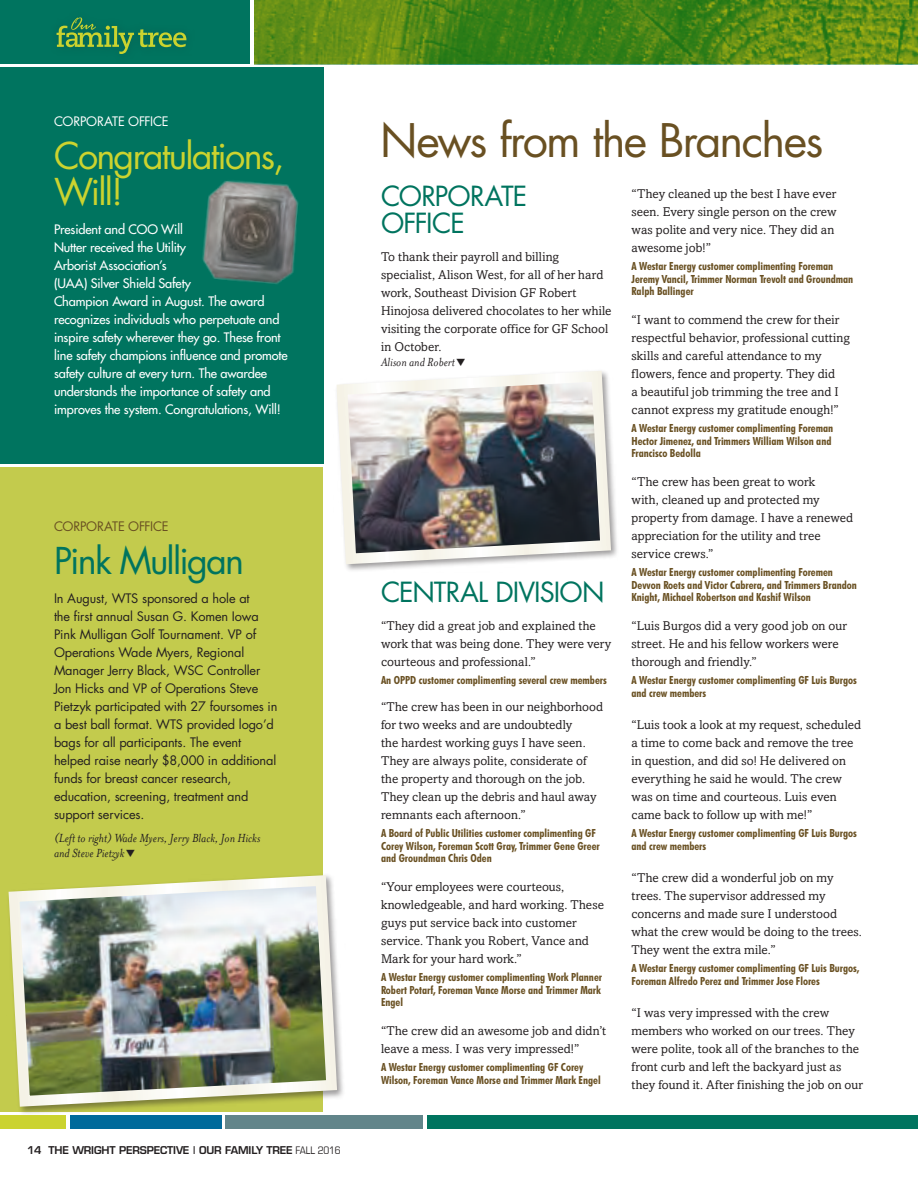
<style>
.page{position:relative;width:918px;height:1188px;background:#fff}
.page>*{position:absolute;margin:0;border:0;box-sizing:border-box;transform-origin:0 0}
.t1{font:45px "Futura";letter-spacing:-.035em;color:#695022}
.t2{font:36px/36px "Futura";letter-spacing:-.05em;color:#cbd32f}
.t3{font:36px "Futura";letter-spacing:-.05em;color:#00745f}
.t4{font:27px/27px "Futura";letter-spacing:-.035em;color:#00745f}
.t5{font:italic 13.5px/15px "Mrs Eaves";color:#231f20}
.t6{font:12.75px/18px "Amasis";letter-spacing:.005em;color:#231f20}
.t7{font:12.75px/18px "Futura";letter-spacing:-.01em;color:#231f20}
.t8{font:12.75px/18px "Futura";letter-spacing:-.01em;color:#fff}
.t9{font:12.75px "Futura";letter-spacing:-.015em;color:#695022}
.t10{font:12.75px "Futura";letter-spacing:-.015em;color:#fff}
.t11{font:700 condensed 11.25px/12.8px "Futura BT";color:#695022}
.t12{font:600 10.5px "Eurostile";letter-spacing:-.015em;color:#231f20}
.s1{font-weight:400;font-stretch:condensed}
</style>
<div class="page">
<div style="left:0;top:1115px;width:66px;height:14px;background:#cbd32f"></div>
<div style="left:427px;top:1115px;width:491px;height:14px;background:#00745f"></div>
<div style="left:70px;top:1115px;width:152px;height:14px;background:#006a9b"></div>
<div style="left:226px;top:1115px;width:197px;height:14px;background:#62858a"></div>
<img style="left:255px;top:0;width:663px;height:64px">
<div style="left:0;top:0;width:250px;height:64px;background:#00745f"></div>
<svg style="left:57px;top:17px;width:129px;height:37px"></svg>
<div style="left:0;top:68px;width:324px;height:396px;background:#00745f"></div>
<div style="left:0;top:468px;width:323px;height:644px;background:#c3cb4d"></div>
<img style="left:8px;top:875px;width:335px;height:237px">
<img style="left:336px;top:371px;width:281px;height:199px">
<img style="left:202px;top:180px;width:97px;height:104px">
<p class="t10" style="left:54px;top:113px;width:116px">CORPORATE OFFICE</p>
<p class="t2" style="left:54px;top:137px;width:232px">Congratulations,<br>Will!</p>
<p class="t8" style="left:54px;top:220px;width:235px">President and COO Will<br>Nutter received the Utility<br>Arborist Association’s<br>(UAA) Silver Shield Safety<br>Champion Award in August. The award recognizes individuals who perpetuate and inspire safety wherever they go. These front line safety champions influence and promote safety culture at every turn. The awardee understands the importance of safety and improves the system. Congratulations, Will!</p>
<p class="t9" style="left:54px;top:518px;width:116px">CORPORATE OFFICE</p>
<p class="t3" style="left:54px;top:536px;width:192px">Pink Mulligan</p>
<p class="t7" style="left:54px;top:589px;width:225px">In August, WTS sponsored a hole at<br>the first annual Susan G. Komen Iowa Pink Mulligan Golf Tournament. VP of Operations Wade Myers, Regional Manager Jerry Black, WSC Controller Jon Hicks and VP of Operations Steve Pietzyk participated with 27 foursomes in a best ball format. WTS provided logo’d bags for all participants. The event helped raise nearly $8,000 in additional funds for breast cancer research, education, screening, treatment and support services.</p>
<p class="t5" style="left:54px;top:831px;width:208px">(Left to right) Wade Myers, Jerry Black, Jon Hicks and Steve Pietzyk</p>
<p class="t12" style="left:27px;top:1144px;width:315px">14 THE WRIGHT PERSPECTIVE | OUR FAMILY TREE <span class="s1">FALL 2016</span></p>
<p class="t1" style="left:380px;top:109px;width:445px">News from the Branches</p>
<p class="t4" style="left:381px;top:182px;width:148px">CORPORATE<br>OFFICE</p>
<p class="t6" style="left:381px;top:248px;width:232px">To thank their payroll and billing specialist, Alison West, for all of her hard work, Southeast Division GF Robert Hinojosa delivered chocolates to her while visiting the corporate office for GF School in October.</p>
<p class="t5" style="left:381px;top:355px;width:75px">Alison and Robert</p>
<p class="t4" style="left:381px;top:578px;width:225px">CENTRAL DIVISION</p>
<p class="t6" style="left:381px;top:617px;width:232px">“They did a great job and explained the work that was being done. They were very courteous and professional.”</p>
<p class="t11" style="left:381px;top:674px;width:227px">An OPPD customer complimenting several crew members</p>
<p class="t6" style="left:381px;top:698px;width:223px">“The crew has been in our neighborhood for two weeks and are undoubtedly<br>the hardest working guys I have seen.<br>They are always polite, considerate of the property and thorough on the job.<br>They clean up the debris and haul away remnants each afternoon.”</p>
<p class="t11" style="left:381px;top:827px;width:220px">A Board of Public Utilities customer complimenting GF<br>Corey Wilson, Foreman Scott Gray, Trimmer Gene Greer and Groundman Chris Oden</p>
<p class="t6" style="left:381px;top:878px;width:224px">“Your employees were courteous, knowledgeable, and hard working. These guys put service back into customer service. Thank you Robert, Vance and Mark for your hard work.”</p>
<p class="t11" style="left:381px;top:971px;width:223px;text-align:justify">A Westar Energy customer complimenting Work Planner Robert Potarf, Foreman Vance Morse and Trimmer Mark Engel</p>
<p class="t6" style="left:381px;top:1022px;width:227px">“The crew did an awesome job and didn’t leave a mess. I was very impressed!”</p>
<p class="t11" style="left:381px;top:1061px;width:221px">A Westar Energy customer complimenting GF Corey<br>Wilson, Foreman Vance Morse and Trimmer Mark Engel</p>
<p class="t6" style="left:632px;top:185px;width:207px">“They cleaned up the best I have ever seen. Every single person on the crew was polite and very nice. They did an awesome job!”</p>
<p class="t11" style="left:632px;top:260px;width:223px">A Westar Energy customer complimenting Foreman<br>Jeremy Vancil, Trimmer Norman Trevolt and Groundman<br>Ralph Ballinger</p>
<p class="t6" style="left:632px;top:311px;width:220px">“I want to commend the crew for their respectful behavior, professional cutting skills and careful attendance to my flowers, fence and property. They did<br>a beautiful job trimming the tree and I cannot express my gratitude enough!”</p>
<p class="t11" style="left:632px;top:422px;width:203px">A Westar Energy customer complimenting Foreman<br>Hector Jimenez, and Trimmers William Wilson and<br>Francisco Bedolla</p>
<p class="t6" style="left:632px;top:473px;width:223px">“The crew has been great to work<br>with, cleaned up and protected my property from damage. I have a renewed appreciation for the utility and tree service crews.”</p>
<p class="t11" style="left:632px;top:566px;width:227px">A Westar Energy customer complimenting Foremen<br>Devvon Roets and Victor Cabrera, and Trimmers Brandon<br>Knight, Michael Robertson and Kashif Wilson</p>
<p class="t6" style="left:632px;top:617px;width:217px">“Luis Burgos did a very good job on our street. He and his fellow workers were thorough and friendly.”</p>
<p class="t11" style="left:632px;top:674px;width:227px">A Westar Energy customer complimenting GF Luis Burgos and crew members</p>
<p class="t6" style="left:632px;top:716px;width:231px">“Luis took a look at my request, scheduled a time to come back and remove the tree in question, and did so! He delivered on everything he said he would. The crew was on time and courteous. Luis even came back to follow up with me!”</p>
<p class="t11" style="left:632px;top:827px;width:227px">A Westar Energy customer complimenting GF Luis Burgos and crew members</p>
<p class="t6" style="left:632px;top:869px;width:232px">“The crew did a wonderful job on my trees. The supervisor addressed my concerns and made sure I understood what the crew would be doing to the trees.<br>They went the extra mile.”</p>
<p class="t11" style="left:632px;top:962px;width:229px">A Westar Energy customer complimenting GF Luis Burgos,<br>Foreman Alfredo Perez and Trimmer Jose Flores</p>
<p class="t6" style="left:632px;top:1004px;width:233px">“I was very impressed with the crew members who worked on our trees. They were polite, took all of the branches to the front curb and left the backyard just as they found it. After finishing the job on our</p>
</div>
